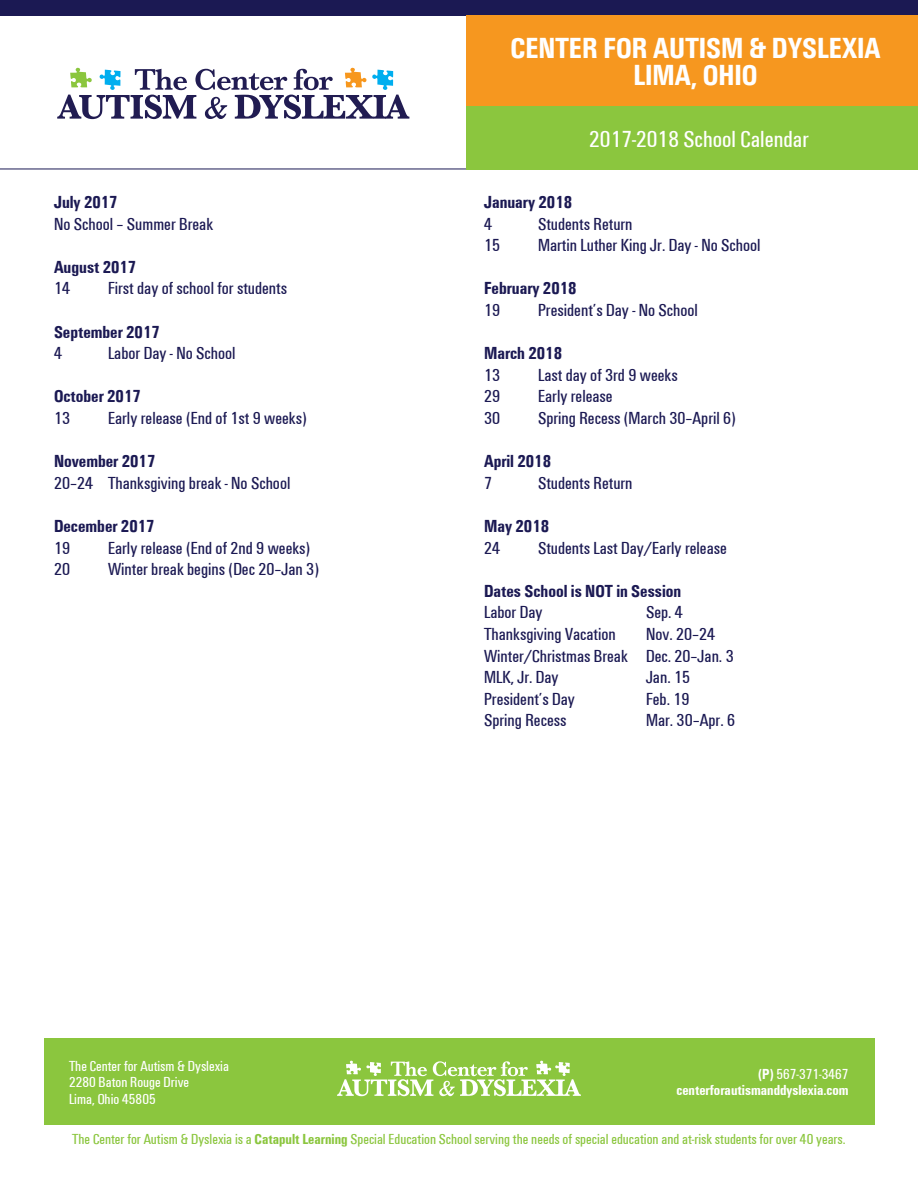
<style>
.page{position:relative;width:918px;height:1188px;background:#fff}
.page>*{position:absolute;margin:0;border:0;box-sizing:border-box;transform-origin:0 0}
.School_Name__Top_rig{font:700 30px/27px "Unitu T Bol Condensed";color:#fff;text-align:center}
.t1{font:condensed 24px "Unitus T";color:#fff}
.t2{font:condensed 18px "Unitus T";color:#1b1953}
.t3{font:700 18px "Unitu T Bol Condensed";color:#1b1953}
.Footer_CL_Copy{font:condensed 15px "Unitus T";color:#8bc63e}
.t4{font:condensed 15px/16.5px "Unitus T";color:#fff}
.t5{font:700 15px "Unitu T Bol Condensed";color:#fff}
.s1{font-family:"Unitu T Bol Condensed";font-weight:700;font-stretch:normal}
</style>
<div class="page">
<div style="left:44px;top:1038px;width:830px;height:87px;background:#8bc63e"></div>
<div style="left:0;top:0;width:918px;height:15px;background:#1b1953"></div>
<svg style="left:337px;top:1061px;width:244px;height:35px"></svg>
<hr style="left:0;top:169px;width:918px;height:1px;background:#1b1953">
<div style="left:466px;top:106px;width:452px;height:63px;background:#8bc63e"></div>
<div style="left:466px;top:15px;width:452px;height:91px;background:#f6971f"></div>
<svg style="left:57px;top:68px;width:352px;height:51px"></svg>
<p class="School_Name__Top_rig" style="left:511px;top:34px;width:372px">CENTER FOR AUTISM &amp; DYSLEXIA<br>LIMA, OHIO</p>
<p class="t3" style="left:54px;top:191px;width:65px">July 2017</p>
<p class="t2" style="left:54px;top:213px;width:161px">No School – Summer Break</p>
<p class="t3" style="left:54px;top:256px;width:84px">August 2017</p>
<p class="t2" style="left:54px;top:278px;width:18px">14</p>
<p class="t2" style="left:108px;top:278px;width:181px">First day of school for students</p>
<p class="t3" style="left:54px;top:321px;width:107px">September 2017</p>
<p class="t2" style="left:54px;top:343px;width:10px">4</p>
<p class="t2" style="left:108px;top:343px;width:129px">Labor Day - No School</p>
<p class="t3" style="left:54px;top:386px;width:88px">October 2017</p>
<p class="t2" style="left:54px;top:407px;width:18px">13</p>
<p class="t2" style="left:108px;top:407px;width:200px">Early release (End of 1st 9 weeks)</p>
<p class="t3" style="left:54px;top:451px;width:103px">November 2017</p>
<p class="t2" style="left:54px;top:472px;width:238px">20–24 Thanksgiving break - No School</p>
<p class="t3" style="left:54px;top:515px;width:102px">December 2017</p>
<p class="t2" style="left:54px;top:537px;width:18px">19</p>
<p class="t2" style="left:108px;top:537px;width:204px">Early release (End of 2nd 9 weeks)</p>
<p class="t2" style="left:54px;top:559px;width:18px">20</p>
<p class="t2" style="left:108px;top:559px;width:213px">Winter break begins (Dec 20–Jan 3)</p>
<p class="t1" style="left:589px;top:125px;width:221px">2017-2018 School Calendar</p>
<p class="t3" style="left:484px;top:191px;width:90px">January 2018</p>
<p class="t2" style="left:484px;top:213px;width:10px">4</p>
<p class="t2" style="left:538px;top:213px;width:96px">Students Return</p>
<p class="t2" style="left:484px;top:235px;width:18px">15</p>
<p class="t2" style="left:538px;top:235px;width:224px">Martin Luther King Jr. Day - No School</p>
<p class="t3" style="left:484px;top:278px;width:94px">February 2018</p>
<p class="t2" style="left:484px;top:299px;width:18px">19</p>
<p class="t2" style="left:538px;top:299px;width:162px">President’s Day - No School</p>
<p class="t3" style="left:484px;top:343px;width:80px">March 2018</p>
<p class="t2" style="left:484px;top:364px;width:18px">13</p>
<p class="t2" style="left:538px;top:364px;width:141px">Last day of 3rd 9 weeks</p>
<p class="t2" style="left:484px;top:386px;width:18px">29</p>
<p class="t2" style="left:538px;top:386px;width:76px">Early release</p>
<p class="t2" style="left:484px;top:407px;width:18px">30</p>
<p class="t2" style="left:538px;top:407px;width:199px">Spring Recess (March 30–April 6)</p>
<p class="t3" style="left:484px;top:451px;width:69px">April 2018</p>
<p class="t2" style="left:484px;top:472px;width:10px">7</p>
<p class="t2" style="left:538px;top:472px;width:96px">Students Return</p>
<p class="t3" style="left:484px;top:515px;width:67px">May 2018</p>
<p class="t2" style="left:484px;top:537px;width:18px">24</p>
<p class="t2" style="left:538px;top:537px;width:190px">Students Last Day/Early release</p>
<p class="t3" style="left:484px;top:580px;width:199px">Dates School is NOT in Session</p>
<p class="t2" style="left:484px;top:602px;width:60px">Labor Day</p>
<p class="t2" style="left:646px;top:602px;width:38px">Sep. 4</p>
<p class="t2" style="left:484px;top:623px;width:133px">Thanksgiving Vacation</p>
<p class="t2" style="left:646px;top:623px;width:71px">Nov. 20–24</p>
<p class="t2" style="left:484px;top:645px;width:251px">Winter/Christmas Break Dec. 20–Jan. 3</p>
<p class="t2" style="left:484px;top:667px;width:76px">MLK, Jr. Day</p>
<p class="t2" style="left:646px;top:667px;width:46px">Jan. 15</p>
<p class="t2" style="left:484px;top:688px;width:93px">President’s Day</p>
<p class="t2" style="left:646px;top:688px;width:45px">Feb. 19</p>
<p class="t2" style="left:484px;top:710px;width:84px">Spring Recess</p>
<p class="t2" style="left:646px;top:710px;width:91px">Mar. 30–Apr. 6</p>
<p class="t4" style="left:69px;top:1057px;width:161px">The Center for Autism &amp; Dyslexia</p>
<p class="t4" style="left:69px;top:1074px;width:122px">2280 Baton Rouge Drive<br>Lima, Ohio 45805</p>
<p class="Footer_CL_Copy" style="left:72px;top:1130px;width:775px">The Center for Autism &amp; Dyslexia is a <span class="s1">Catapult Learning</span> Special Education School serving the needs of special education and at-risk students for over 40 years.</p>
<p class="t4" style="left:758px;top:1065px;width:92px"><span class="s1">(P)</span> 567-371-3467</p>
<p class="t5" style="left:676px;top:1082px;width:174px">centerforautismanddyslexia.com</p>
</div>
